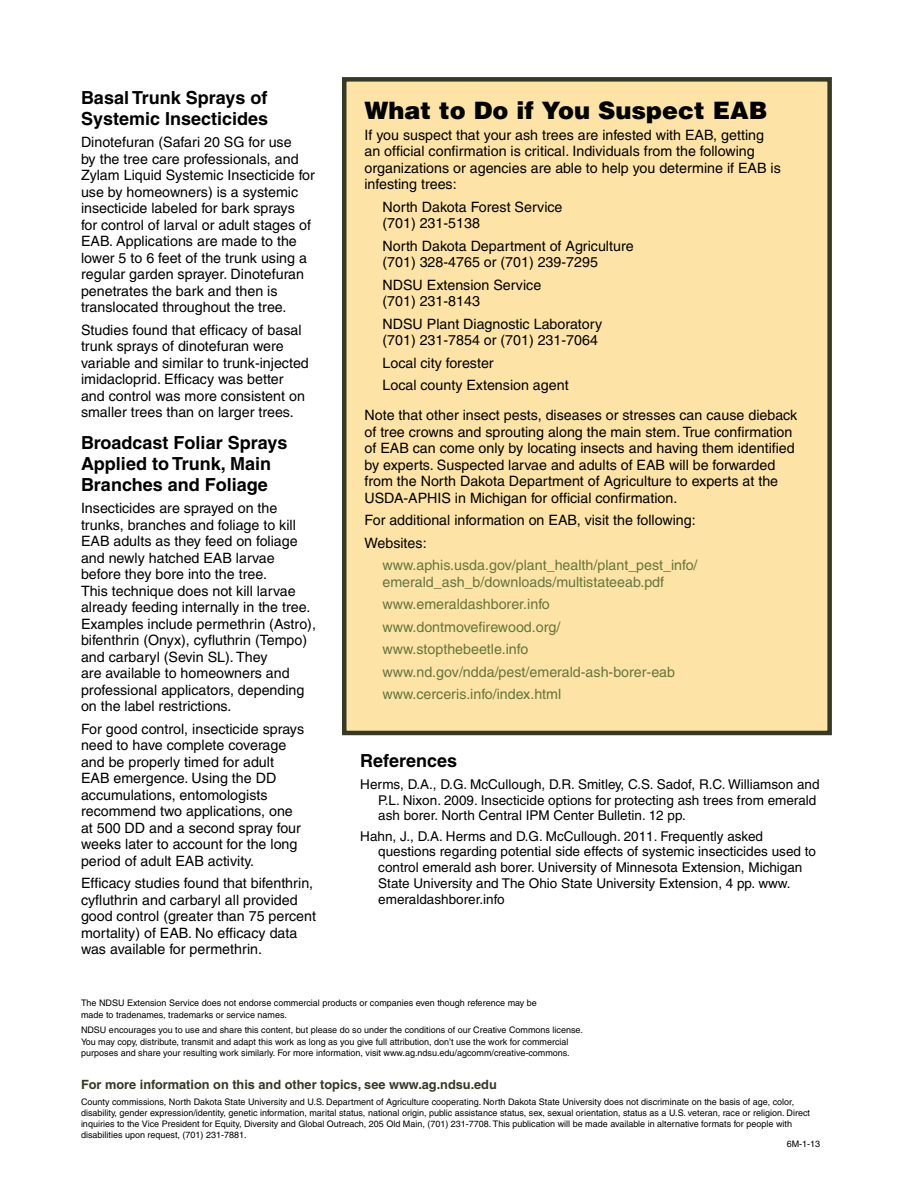
<style>
.page{position:relative;width:918px;height:1188px;background:#fff}
.page>*{position:absolute;margin:0;border:0;box-sizing:border-box;transform-origin:0 0}
.t1{font:900 24px "Helvetica";color:#000}
.integrated_headers{font:700 18px/21px "Helvetica";color:#000}
.paragraph{font:700 18px "Helvetica";color:#000}
.paragraph-2{font:14.25px/16.5px "Helvetica";color:#000}
.paragraph-3{font:14.25px/16.5px "Helvetica";color:#64753d}
.references{font:13.5px/15.8px "Helvetica";color:#000}
.table_text{font:700 12.75px "Helvetica";color:#353925}
.table_text-2{font:9px/11.2px "Helvetica";color:#000}
</style>
<div class="page">
<div style="left:342px;top:77px;width:490px;height:658px;background:#fde4a6;border:4px solid #353925"></div>
<p class="integrated_headers" style="left:81px;top:87px;width:189px">Basal Trunk Sprays of<br>Systemic Insecticides</p>
<p class="paragraph-2" style="left:81px;top:134px;width:235px">Dinotefuran (Safari 20 SG for use<br>by the tree care professionals, and Zylam Liquid Systemic Insecticide for use by homeowners) is a systemic insecticide labeled for bark sprays<br>for control of larval or adult stages of EAB. Applications are made to the lower 5 to 6 feet of the trunk using a regular garden sprayer. Dinotefuran penetrates the bark and then is translocated throughout the tree.</p>
<p class="paragraph-2" style="left:81px;top:322px;width:229px">Studies found that efficacy of basal trunk sprays of dinotefuran were variable and similar to trunk-injected imidacloprid. Efficacy was better and control was more consistent on smaller trees than on larger trees.</p>
<p class="integrated_headers" style="left:81px;top:432px;width:208px">Broadcast Foliar Sprays<br>Applied to Trunk, Main<br>Branches and Foliage</p>
<p class="paragraph-2" style="left:81px;top:500px;width:236px">Insecticides are sprayed on the trunks, branches and foliage to kill EAB adults as they feed on foliage and newly hatched EAB larvae before they bore into the tree.<br>This technique does not kill larvae already feeding internally in the tree.<br>Examples include permethrin (Astro), bifenthrin (Onyx), cyfluthrin (Tempo) and carbaryl (Sevin SL). They<br>are available to homeowners and professional applicators, depending on the label restrictions.</p>
<p class="paragraph-2" style="left:81px;top:721px;width:225px">For good control, insecticide sprays need to have complete coverage and be properly timed for adult<br>EAB emergence. Using the DD accumulations, entomologists recommend two applications, one at 500 DD and a second spray four weeks later to account for the long period of adult EAB activity.</p>
<p class="paragraph-2" style="left:81px;top:875px;width:237px">Efficacy studies found that bifenthrin, cyfluthrin and carbaryl all provided good control (greater than 75 percent mortality) of EAB. No efficacy data was available for permethrin.</p>
<p class="t1" style="left:364px;top:94px;width:405px">What to Do if You Suspect EAB</p>
<p class="paragraph-2" style="left:364px;top:126px;width:418px">If you suspect that your ash trees are infested with EAB, getting an official confirmation is critical. Individuals from the following organizations or agencies are able to help you determine if EAB is infesting trees:</p>
<p class="paragraph-2" style="left:382px;top:198px;width:182px">North Dakota Forest Service (701) 231-5138</p>
<p class="paragraph-2" style="left:382px;top:237px;width:253px">North Dakota Department of Agriculture (701) 328-4765 or (701) 239-7295</p>
<p class="paragraph-2" style="left:382px;top:276px;width:160px">NDSU Extension Service (701) 231-8143</p>
<p class="paragraph-2" style="left:382px;top:315px;width:221px">NDSU Plant Diagnostic Laboratory (701) 231-7854 or (701) 231-7064</p>
<p class="paragraph-2" style="left:382px;top:354px;width:113px">Local city forester</p>
<p class="paragraph-2" style="left:382px;top:377px;width:188px">Local county Extension agent</p>
<p class="paragraph-2" style="left:364px;top:407px;width:434px">Note that other insect pests, diseases or stresses can cause dieback of tree crowns and sprouting along the main stem. True confirmation of EAB can come only by locating insects and having them identified by experts. Suspected larvae and adults of EAB will be forwarded from the North Dakota Department of Agriculture to experts at the USDA-APHIS in Michigan for official confirmation.</p>
<p class="paragraph-2" style="left:364px;top:512px;width:333px">For additional information on EAB, visit the following:</p>
<p class="paragraph-2" style="left:364px;top:534px;width:64px">Websites:</p>
<p class="paragraph-3" style="left:382px;top:557px;width:317px">www.aphis.usda.gov/plant_health/plant_pest_info/ emerald_ash_b/downloads/multistateeab.pdf</p>
<p class="paragraph-3" style="left:382px;top:596px;width:169px">www.emeraldashborer.info</p>
<p class="paragraph-3" style="left:382px;top:618px;width:179px">www.dontmovefirewood.org/</p>
<p class="paragraph-3" style="left:382px;top:641px;width:147px">www.stopthebeetle.info</p>
<p class="paragraph-3" style="left:382px;top:663px;width:294px">www.nd.gov/ndda/pest/emerald-ash-borer-eab</p>
<p class="paragraph-3" style="left:382px;top:686px;width:180px">www.cerceris.info/index.html</p>
<p class="paragraph" style="left:360px;top:750px;width:98px">References</p>
<p class="references" style="left:378px;top:776px;width:443px;text-indent:-18px">Herms, D.A., D.G. McCullough, D.R. Smitley, C.S. Sadof, R.C. Williamson and<br>P.L. Nixon. 2009. Insecticide options for protecting ash trees from emerald ash borer. North Central IPM Center Bulletin. 12 pp.</p>
<p class="references" style="left:378px;top:828px;width:439px;text-indent:-18px">Hahn, J., D.A. Herms and D.G. McCullough. 2011. Frequently asked questions regarding potential side effects of systemic insecticides used to control emerald ash borer. University of Minnesota Extension, Michigan State University and The Ohio State University Extension, 4 pp. www. emeraldashborer.info</p>
<p class="table_text-2" style="left:81px;top:997px;width:457px">The NDSU Extension Service does not endorse commercial products or companies even though reference may be made to tradenames, trademarks or service names.</p>
<p class="table_text-2" style="left:81px;top:1024px;width:503px">NDSU encourages you to use and share this content, but please do so under the conditions of our Creative Commons license.<br>You may copy, distribute, transmit and adapt this work as long as you give full attribution, don’t use the work for commercial purposes and share your resulting work similarly. For more information, visit www.ag.ndsu.edu/agcomm/creative-commons.</p>
<p class="table_text" style="left:81px;top:1077px;width:417px">For more information on this and other topics, see www.ag.ndsu.edu</p>
<p class="table_text-2" style="left:81px;top:1096px;width:731px">County commissions, North Dakota State University and U.S. Department of Agriculture cooperating. North Dakota State University does not discriminate on the basis of age, color, disability, gender expression/identity, genetic information, marital status, national origin, public assistance status, sex, sexual orientation, status as a U.S. veteran, race or religion. Direct inquiries to the Vice President for Equity, Diversity and Global Outreach, 205 Old Main, (701) 231-7708. This publication will be made available in alternative formats for people with disabilities upon request, (701) 231-7881.</p>
<p class="table_text-2" style="left:787px;top:1138px;width:35px">6M-1-13</p>
</div>
